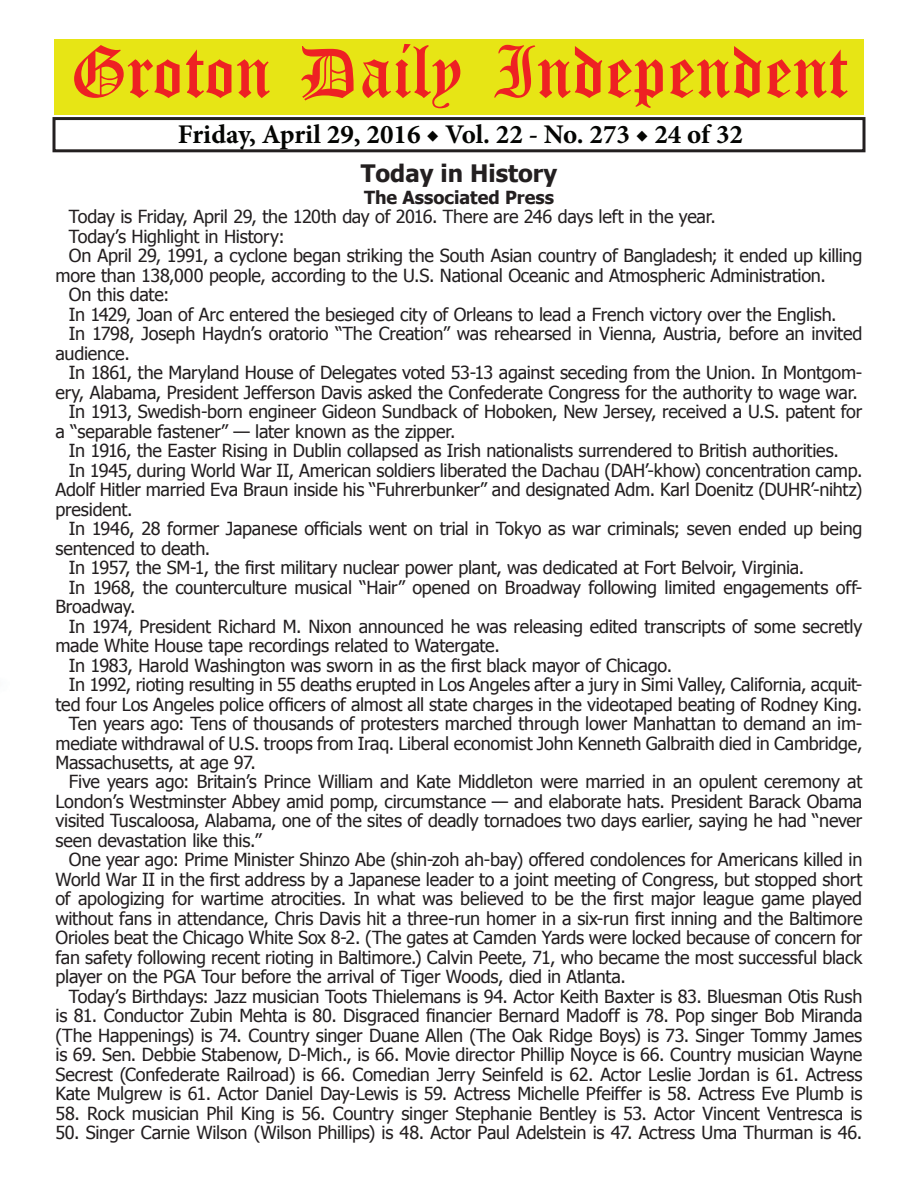
<style>
.page{position:relative;width:918px;height:1188px;background:#fff}
.page>*{position:absolute;margin:0;border:0;box-sizing:border-box;transform-origin:0 0}
.t1{font:54px "Old English Five";color:#ee2123}
.t2{font:700 27px "Minion Pro";color:#040503}
.t3{font:700 24px "Tahoma";color:#231f20}
.t4{font:18px "Tahoma";letter-spacing:-.015em;color:#231f20}
.t5{font:700 18px "Tahoma";color:#231f20}
</style>
<div class="page">
<div style="left:52px;top:117px;width:814px;height:35px;border:3px solid #231f20"></div>
<div style="left:54px;top:40px;width:810px;height:75px;background:#e7e515"></div>
<h1 class="t1" style="left:70px;top:47px;width:779px">Groton Daily Independent</h1>
<h2 class="t2" style="left:178px;top:116px;width:567px">Friday, April 29, 2016 ◆ Vol. 22 - No. 273 ◆ 24 of 32</h2>
<h3 class="t3" style="left:361px;top:157px;width:198px">Today in History</h3>
<p class="t5" style="left:364px;top:184px;width:191px">The Associated Press</p>
<p class="t4" style="left:69px;top:205px;width:648px">Today is Friday, April 29, the 120th day of 2016. There are 246 days left in the year.</p>
<p class="t4" style="left:69px;top:224px;width:217px">Today’s Highlight in History:</p>
<p class="t4" style="left:69px;top:244px;width:795px">On April 29, 1991, a cyclone began striking the South Asian country of Bangladesh; it ended up killing</p>
<p class="t4" style="left:55px;top:263px;width:772px">more than 138,000 people, according to the U.S. National Oceanic and Atmospheric Administration.</p>
<p class="t4" style="left:69px;top:283px;width:102px">On this date:</p>
<p class="t4" style="left:69px;top:302px;width:769px">In 1429, Joan of Arc entered the besieged city of Orleans to lead a French victory over the English.</p>
<p class="t4" style="left:69px;top:322px;width:795px">In 1798, Joseph Haydn’s oratorio “The Creation” was rehearsed in Vienna, Austria, before an invited</p>
<p class="t4" style="left:55px;top:341px;width:76px">audience.</p>
<p class="t4" style="left:69px;top:361px;width:795px">In 1861, the Maryland House of Delegates voted 53-13 against seceding from the Union. In Montgom-</p>
<p class="t4" style="left:55px;top:380px;width:804px">ery, Alabama, President Jefferson Davis asked the Confederate Congress for the authority to wage war.</p>
<p class="t4" style="left:69px;top:399px;width:795px">In 1913, Swedish-born engineer Gideon Sundback of Hoboken, New Jersey, received a U.S. patent for</p>
<p class="t4" style="left:55px;top:419px;width:402px">a “separable fastener” — later known as the zipper.</p>
<p class="t4" style="left:69px;top:438px;width:771px">In 1916, the Easter Rising in Dublin collapsed as Irish nationalists surrendered to British authorities.</p>
<p class="t4" style="left:69px;top:458px;width:795px">In 1945, during World War II, American soldiers liberated the Dachau (DAH’-khow) concentration camp.</p>
<p class="t4" style="left:55px;top:477px;width:808px">Adolf Hitler married Eva Braun inside his “Fuhrerbunker” and designated Adm. Karl Doenitz (DUHR’-nihtz)</p>
<p class="t4" style="left:55px;top:497px;width:79px">president.</p>
<p class="t4" style="left:69px;top:516px;width:795px">In 1946, 28 former Japanese officials went on trial in Tokyo as war criminals; seven ended up being</p>
<p class="t4" style="left:55px;top:536px;width:156px">sentenced to death.</p>
<p class="t4" style="left:69px;top:555px;width:737px">In 1957, the SM-1, the first military nuclear power plant, was dedicated at Fort Belvoir, Virginia.</p>
<p class="t4" style="left:69px;top:575px;width:795px">In 1968, the counterculture musical “Hair” opened on Broadway following limited engagements off-</p>
<p class="t4" style="left:55px;top:594px;width:82px">Broadway.</p>
<p class="t4" style="left:69px;top:614px;width:795px">In 1974, President Richard M. Nixon announced he was releasing edited transcripts of some secretly</p>
<p class="t4" style="left:55px;top:633px;width:446px">made White House tape recordings related to Watergate.</p>
<p class="t4" style="left:69px;top:653px;width:605px">In 1983, Harold Washington was sworn in as the first black mayor of Chicago.</p>
<p class="t4" style="left:69px;top:672px;width:795px">In 1992, rioting resulting in 55 deaths erupted in Los Angeles after a jury in Simi Valley, California, acquit-</p>
<p class="t4" style="left:55px;top:692px;width:808px">ted four Los Angeles police officers of almost all state charges in the videotaped beating of Rodney King.</p>
<p class="t4" style="left:69px;top:711px;width:795px">Ten years ago: Tens of thousands of protesters marched through lower Manhattan to demand an im-</p>
<p class="t4" style="left:55px;top:731px;width:808px">mediate withdrawal of U.S. troops from Iraq. Liberal economist John Kenneth Galbraith died in Cambridge,</p>
<p class="t4" style="left:55px;top:750px;width:202px">Massachusetts, at age 97.</p>
<p class="t4" style="left:69px;top:770px;width:795px">Five years ago: Britain’s Prince William and Kate Middleton were married in an opulent ceremony at</p>
<p class="t4" style="left:55px;top:789px;width:808px">London’s Westminster Abbey amid pomp, circumstance — and elaborate hats. President Barack Obama</p>
<p class="t4" style="left:55px;top:809px;width:808px">visited Tuscaloosa, Alabama, one of the sites of deadly tornadoes two days earlier, saying he had “never</p>
<p class="t4" style="left:55px;top:828px;width:208px">seen devastation like this.”</p>
<p class="t4" style="left:69px;top:848px;width:795px">One year ago: Prime Minister Shinzo Abe (shin-zoh ah-bay) offered condolences for Americans killed in</p>
<p class="t4" style="left:55px;top:867px;width:808px">World War II in the first address by a Japanese leader to a joint meeting of Congress, but stopped short</p>
<p class="t4" style="left:55px;top:887px;width:808px">of apologizing for wartime atrocities. In what was believed to be the first major league game played</p>
<p class="t4" style="left:55px;top:906px;width:809px">without fans in attendance, Chris Davis hit a three-run homer in a six-run first inning and the Baltimore</p>
<p class="t4" style="left:55px;top:926px;width:808px">Orioles beat the Chicago White Sox 8-2. (The gates at Camden Yards were locked because of concern for</p>
<p class="t4" style="left:55px;top:945px;width:808px">fan safety following recent rioting in Baltimore.) Calvin Peete, 71, who became the most successful black</p>
<p class="t4" style="left:55px;top:965px;width:572px">player on the PGA Tour before the arrival of Tiger Woods, died in Atlanta.</p>
<p class="t4" style="left:69px;top:984px;width:795px">Today’s Birthdays: Jazz musician Toots Thielemans is 94. Actor Keith Baxter is 83. Bluesman Otis Rush</p>
<p class="t4" style="left:55px;top:1004px;width:809px">is 81. Conductor Zubin Mehta is 80. Disgraced financier Bernard Madoff is 78. Pop singer Bob Miranda</p>
<p class="t4" style="left:55px;top:1023px;width:808px">(The Happenings) is 74. Country singer Duane Allen (The Oak Ridge Boys) is 73. Singer Tommy James</p>
<p class="t4" style="left:55px;top:1043px;width:808px">is 69. Sen. Debbie Stabenow, D-Mich., is 66. Movie director Phillip Noyce is 66. Country musician Wayne</p>
<p class="t4" style="left:55px;top:1062px;width:808px">Secrest (Confederate Railroad) is 66. Comedian Jerry Seinfeld is 62. Actor Leslie Jordan is 61. Actress</p>
<p class="t4" style="left:55px;top:1082px;width:808px">Kate Mulgrew is 61. Actor Daniel Day-Lewis is 59. Actress Michelle Pfeiffer is 58. Actress Eve Plumb is</p>
<p class="t4" style="left:55px;top:1101px;width:808px">58. Rock musician Phil King is 56. Country singer Stephanie Bentley is 53. Actor Vincent Ventresca is</p>
<p class="t4" style="left:55px;top:1121px;width:808px">50. Singer Carnie Wilson (Wilson Phillips) is 48. Actor Paul Adelstein is 47. Actress Uma Thurman is 46.</p>
</div>
